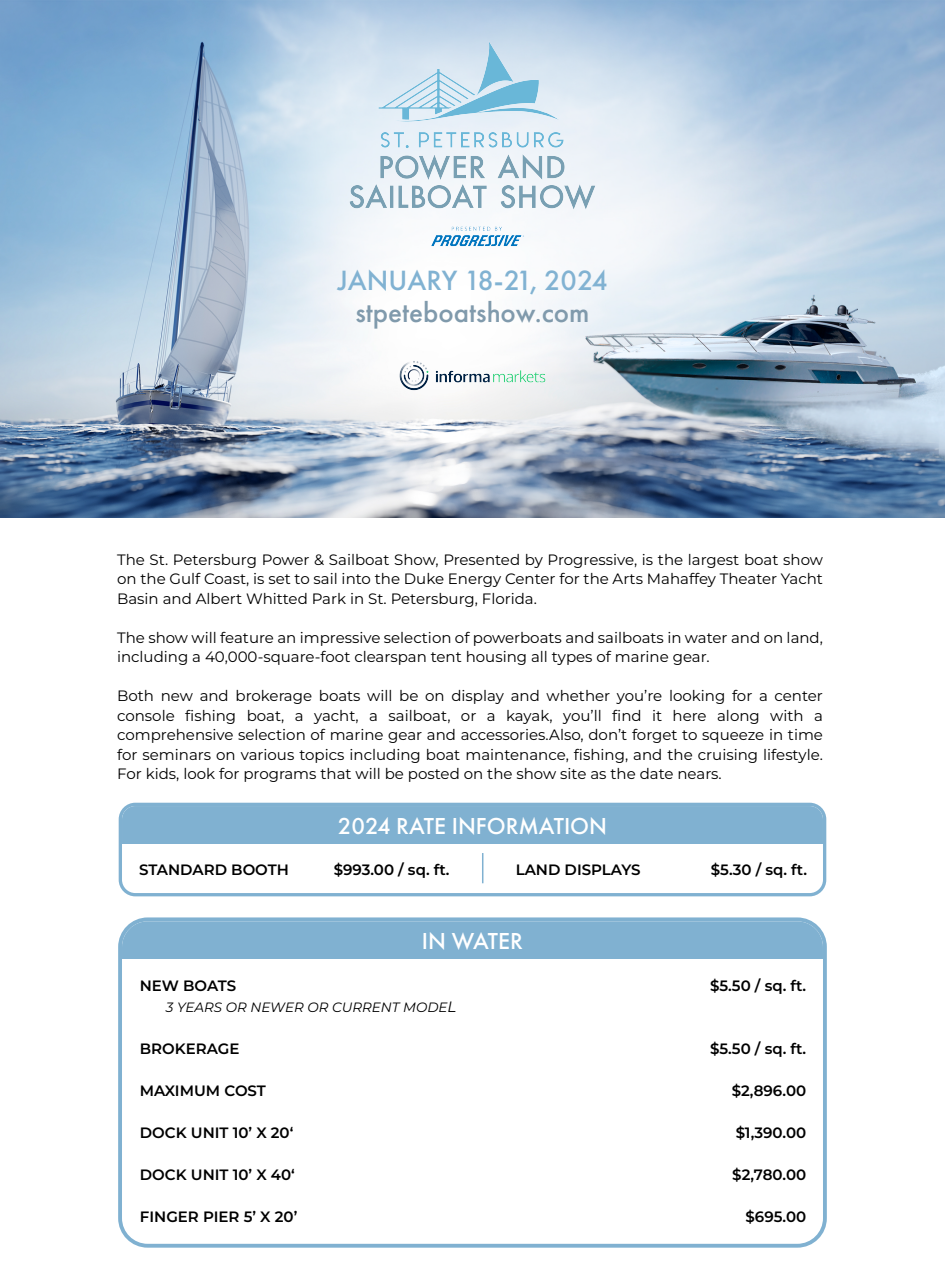
<style>
.page{position:relative;width:945px;height:1281px;background:#fff}
.page>*{position:absolute;margin:0;border:0;box-sizing:border-box;transform-origin:0 0}
.t1{font:500 28.95px "Futura PT";color:#809aac}
.t2{font:500 28.95px "Futura PT";color:#81b2d2}
.t3{font:500 24px "Futura PT";color:#fff}
.t4{font:15px/19.5px "Montserrat";color:#000;text-align:justify}
.t5{font:600 15px "Montserrat";color:#000}
.t6{font:italic 13.5px "Montserrat";color:#000}
.s1{font-size:15px}
</style>
<div class="page">
<div style="left:119px;top:803px;width:707px;height:93px;border:7px solid #80b1d1;border-radius:13px"></div>
<div style="left:122px;top:806px;width:701px;height:87px;background:#fff;border-radius:13px"></div>
<div style="left:122px;top:806px;width:701px;height:38px;background:#80b1d1"></div>
<hr style="left:482px;top:853px;width:1px;height:30px;background:#80b1d1">
<div style="left:118px;top:917px;width:709px;height:330px;border:8px solid #80b1d1;border-radius:26px"></div>
<div style="left:122px;top:921px;width:701px;height:322px;background:#fff;border-radius:26px"></div>
<div style="left:122px;top:921px;width:701px;height:38px;background:#80b1d1"></div>
<img style="left:0;top:0;width:945px;height:517px">
<img style="left:321px;top:0;width:303px;height:294px">
<img style="left:388px;top:350px;width:169px;height:52px">
<h1 class="t2" style="left:338px;top:263px;width:272px">JANUARY 18-21, 2024</h1>
<h1 class="t1" style="left:356px;top:295px;width:235px">stpeteboatshow.com</h1>
<p class="t4" style="left:117px;top:549px;width:707px">The St. Petersburg Power &amp; Sailboat Show, Presented by Progressive, is the largest boat show on the Gulf Coast, is set to sail into the Duke Energy Center for the Arts Mahaffey Theater Yacht Basin and Albert Whitted Park in St. Petersburg, Florida.</p>
<p class="t4" style="left:117px;top:627px;width:707px">The show will feature an impressive selection of powerboats and sailboats in water and on land, including a 40,000-square-foot clearspan tent housing all types of marine gear.</p>
<p class="t4" style="left:117px;top:686px;width:707px">Both new and brokerage boats will be on display and whether you’re looking for a center console fishing boat, a yacht, a sailboat, or a kayak, you’ll find it here along with a comprehensive selection of marine gear and accessories.Also, don’t forget to squeeze in time for seminars on various topics including boat maintenance, fishing, and the cruising lifestyle.<br>For kids, look for programs that will be posted on the show site as the date nears.</p>
<h2 class="t3" style="left:338px;top:811px;width:271px">2024 RATE INFORMATION</h2>
<p class="t5" style="left:139px;top:860px;width:151px">STANDARD BOOTH</p>
<p class="t5" style="left:334px;top:860px;width:117px">$993.00 / sq. ft.</p>
<p class="t5" style="left:516px;top:860px;width:126px">LAND DISPLAYS</p>
<p class="t5" style="left:711px;top:860px;width:98px">$5.30 / sq. ft.</p>
<h2 class="t3" style="left:422px;top:926px;width:103px">IN WATER</h2>
<p class="t5" style="left:140px;top:975px;width:98px">NEW BOATS</p>
<p class="t6" style="left:166px;top:998px;width:292px">3 YEARS OR NEWER OR CURRENT MODE<span class="s1">L</span></p>
<p class="t5" style="left:140px;top:1038px;width:101px">BROKERAGE</p>
<p class="t5" style="left:140px;top:1080px;width:128px">MAXIMUM COST</p>
<p class="t5" style="left:140px;top:1122px;width:155px">DOCK UNIT 10’ X 20‘</p>
<p class="t5" style="left:140px;top:1164px;width:157px">DOCK UNIT 10’ X 40‘</p>
<p class="t5" style="left:140px;top:1206px;width:159px">FINGER PIER 5’ X 20’</p>
<p class="t5" style="left:710px;top:975px;width:98px">$5.50 / sq. ft.</p>
<p class="t5" style="left:710px;top:1038px;width:98px">$5.50 / sq. ft.</p>
<p class="t5" style="left:732px;top:1080px;width:76px">$2,896.00</p>
<p class="t5" style="left:736px;top:1122px;width:72px">$1,390.00</p>
<p class="t5" style="left:732px;top:1164px;width:75px">$2,780.00</p>
<p class="t5" style="left:746px;top:1206px;width:62px">$695.00</p>
</div>
